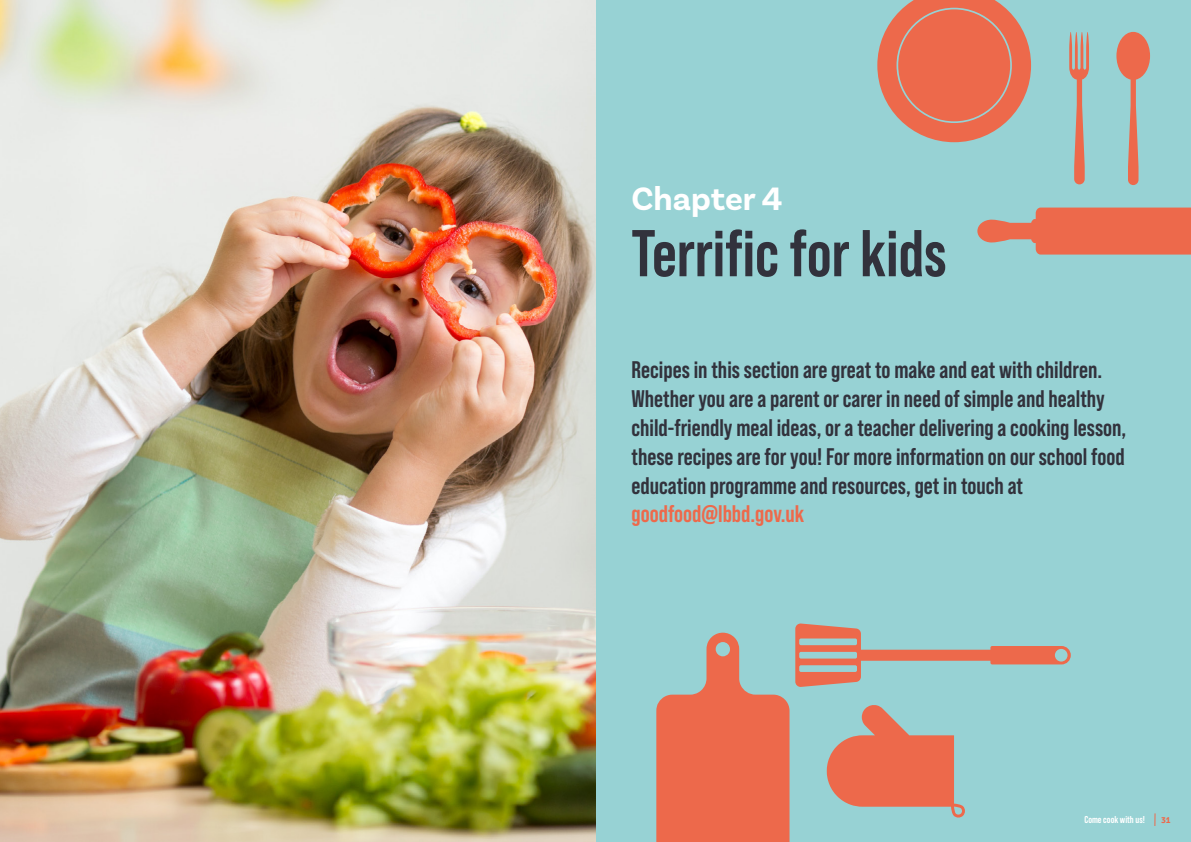
<style>
.page{position:relative;width:1191px;height:842px;background:#fff}
.page>*{position:absolute;margin:0;border:0;box-sizing:border-box;transform-origin:0 0}
.t1{font:700 66px "Bebas Neue Pro";color:#32323c}
.t2{font:700 34px "Basic Sans";color:#fff}
.t3{font:700 24px/28.8px "Bebas Neue Pro";color:#32323c}
.t4{font:700 24px "Bebas Neue Pro";color:#ed694b}
.t5{font:700 10px "Bebas Neue Pro";color:#fff}
.t6{font:700 9px "Signika Negative";color:#ed694b}
</style>
<div class="page">
<div style="left:595px;top:0;width:596px;height:842px;background:#97d2d4"></div>
<img style="left:0;top:0;width:595px;height:842px">
<svg style="left:1154px;top:813px;width:1px;height:13px"></svg>
<svg style="left:1116px;top:32px;width:34px;height:153px"></svg>
<svg style="left:1069px;top:32px;width:20px;height:152px"></svg>
<svg style="left:977px;top:208px;width:214px;height:47px"></svg>
<svg style="left:877px;top:0;width:154px;height:142px"></svg>
<svg style="left:656px;top:632px;width:133px;height:210px"></svg>
<svg style="left:826px;top:705px;width:139px;height:113px"></svg>
<svg style="left:795px;top:623px;width:275px;height:64px"></svg>
<p class="t2" style="left:631px;top:178px;width:153px">Chapter 4</p>
<p class="t1" style="left:631px;top:216px;width:317px">Terrific for kids</p>
<p class="t3" style="left:631px;top:355px;width:475px">Recipes in this section are great to make and eat with children.<br>Whether you are a parent or carer in need of simple and healthy</p>
<p class="t3" style="left:631px;top:413px;width:496px;text-align:justify">child-friendly meal ideas, or a teacher delivering a cooking lesson, these recipes are for you! For more information on our school food education programme and resources, get in touch at</p>
<p class="t4" style="left:631px;top:500px;width:174px">goodfood@lbbd.gov.uk</p>
<p class="t5" style="left:1084px;top:814px;width:62px">Come cook with us!</p>
<p class="t6" style="left:1161px;top:814px;width:11px">31</p>
</div>
